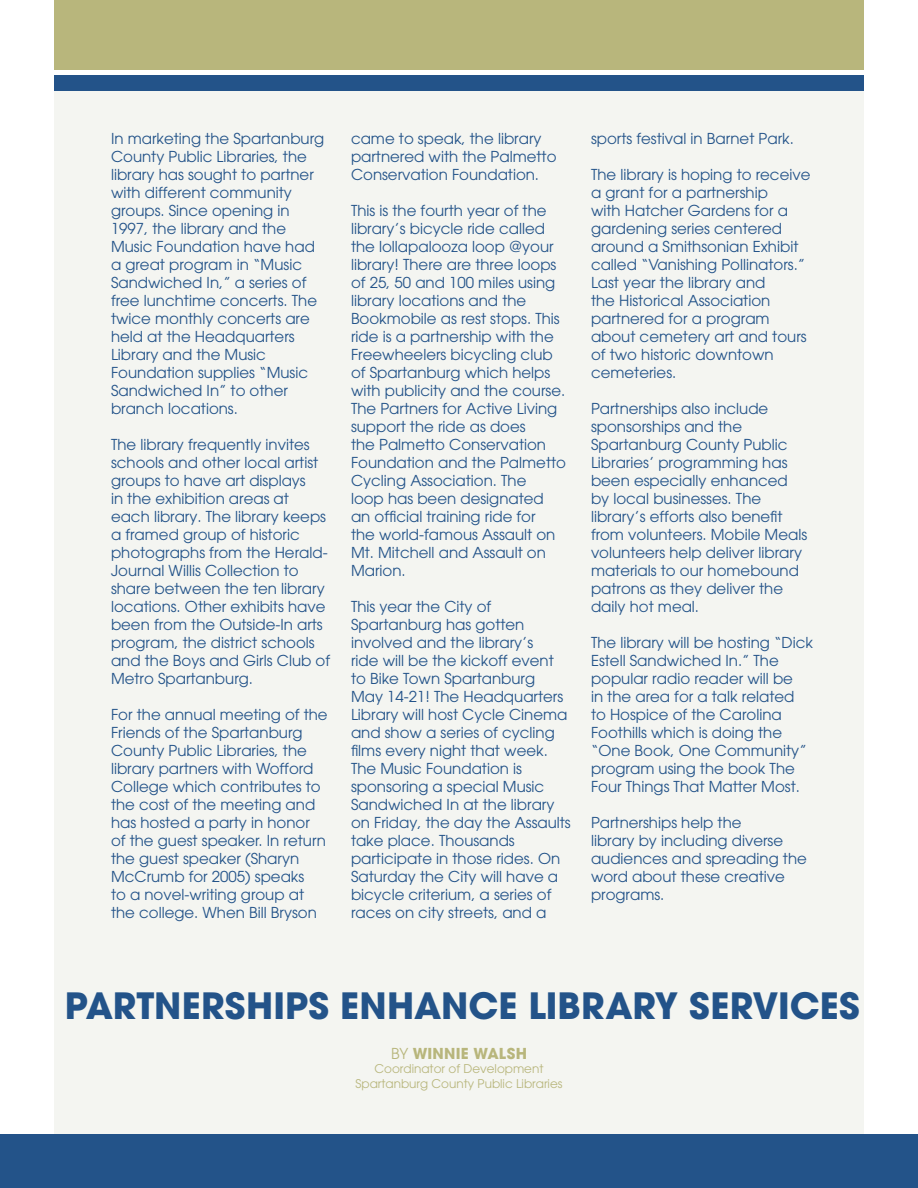
<style>
.page{position:relative;width:918px;height:1188px;background:#fff}
.page>*{position:absolute;margin:0;border:0;box-sizing:border-box;transform-origin:0 0}
.t1{font:700 36px "Avant Garde";letter-spacing:.005em;color:#235389}
.t2{font:15px/18px "Avant Garde";color:#235389}
.t3{font:700 15px "Avant Garde";letter-spacing:.015em;color:#b8b67c}
.t4{font:12px/14.4px "Avant Garde";color:#b8b67c;text-align:center}
.s1{font-weight:400}
</style>
<div class="page">
<div style="left:54px;top:85px;width:810px;height:1049px;background:#f4f5f1"></div>
<div style="left:0;top:1134px;width:918px;height:54px;background:#235389"></div>
<div style="left:54px;top:0;width:810px;height:70px;background:#b8b67c"></div>
<div style="left:54px;top:76px;width:810px;height:15px;background:#235389"></div>
<p class="t2" style="left:111px;top:129px;width:215px">In marketing the Spartanburg<br>County Public Libraries, the library has sought to partner with different community groups. Since opening in<br>1997, the library and the<br>Music Foundation have had a great program in “Music<br>Sandwiched In,” a series of free lunchtime concerts. The twice monthly concerts are held at the Headquarters<br>Library and the Music<br>Foundation supplies “Music<br>Sandwiched In” to other branch locations.</p>
<p class="t2" style="left:111px;top:435px;width:221px">The library frequently invites schools and other local artist groups to have art displays<br>in the exhibition areas at each library. The library keeps a framed group of historic photographs from the Herald-<br>Journal Willis Collection to share between the ten library locations. Other exhibits have been from the Outside-In arts program, the district schools and the Boys and Girls Club of<br>Metro Spartanburg.</p>
<p class="t2" style="left:111px;top:705px;width:218px">For the annual meeting of the<br>Friends of the Spartanburg<br>County Public Libraries, the library partners with Wofford<br>College which contributes to the cost of the meeting and has hosted a party in honor of the guest speaker. In return the guest speaker (Sharyn<br>McCrumb for 2005) speaks<br>to a novel-writing group at the college. When Bill Bryson</p>
<p class="t2" style="left:351px;top:129px;width:207px">came to speak, the library partnered with the Palmetto<br>Conservation Foundation.</p>
<p class="t2" style="left:351px;top:201px;width:217px">This is the fourth year of the library’s bicycle ride called the lollapalooza loop @your library! There are three loops of 25, 50 and 100 miles using library locations and the<br>Bookmobile as rest stops. This ride is a partnership with the<br>Freewheelers bicycling club of Spartanburg which helps with publicity and the course.<br>The Partners for Active Living support the ride as does<br>the Palmetto Conservation<br>Foundation and the Palmetto<br>Cycling Association. The<br>loop has been designated an official training ride for<br>the world-famous Assault on<br>Mt. Mitchell and Assault on<br>Marion.</p>
<p class="t2" style="left:351px;top:597px;width:221px">This year the City of<br>Spartanburg has gotten involved and the library’s<br>ride will be the kickoff event to Bike Town Spartanburg<br>May 14-21! The Headquarters<br>Library will host Cycle Cinema and show a series of cycling films every night that week.<br>The Music Foundation is sponsoring a special Music<br>Sandwiched In at the library on Friday, the day the Assaults take place. Thousands participate in those rides. On<br>Saturday the City will have a bicycle criterium, a series of races on city streets, and a</p>
<p class="t2" style="left:591px;top:129px;width:204px">sports festival in Barnet Park.</p>
<p class="t2" style="left:591px;top:165px;width:221px">The library is hoping to receive a grant for a partnership<br>with Hatcher Gardens for a gardening series centered around a Smithsonian Exhibit called “Vanishing Pollinators.”<br>Last year the library and<br>the Historical Association partnered for a program about cemetery art and tours of two historic downtown cemeteries.</p>
<p class="t2" style="left:591px;top:399px;width:218px">Partnerships also include sponsorships and the<br>Spartanburg County Public<br>Libraries’ programming has been especially enhanced by local businesses. The library’s efforts also benefit from volunteers. Mobile Meals volunteers help deliver library materials to our homebound patrons as they deliver the daily hot meal.</p>
<p class="t2" style="left:591px;top:633px;width:224px">The library will be hosting “Dick<br>Estell Sandwiched In.” The popular radio reader will be<br>in the area for a talk related to Hospice of the Carolina<br>Foothills which is doing the “One Book, One Community” program using the book The<br>Four Things That Matter Most.</p>
<p class="t2" style="left:591px;top:813px;width:217px">Partnerships help the<br>library by including diverse audiences and spreading the word about these creative programs.</p>
<h1 class="t1" style="left:65px;top:983px;width:797px">PARTNERSHIPS ENHANCE LIBRARY SERVICES</h1>
<p class="t3" style="left:391px;top:1044px;width:137px"><span class="s1">BY</span> WINNIE WALSH</p>
<p class="t4" style="left:356px;top:1062px;width:208px">Coordinator of Development<br>Spartanburg County Public Libraries</p>
</div>
